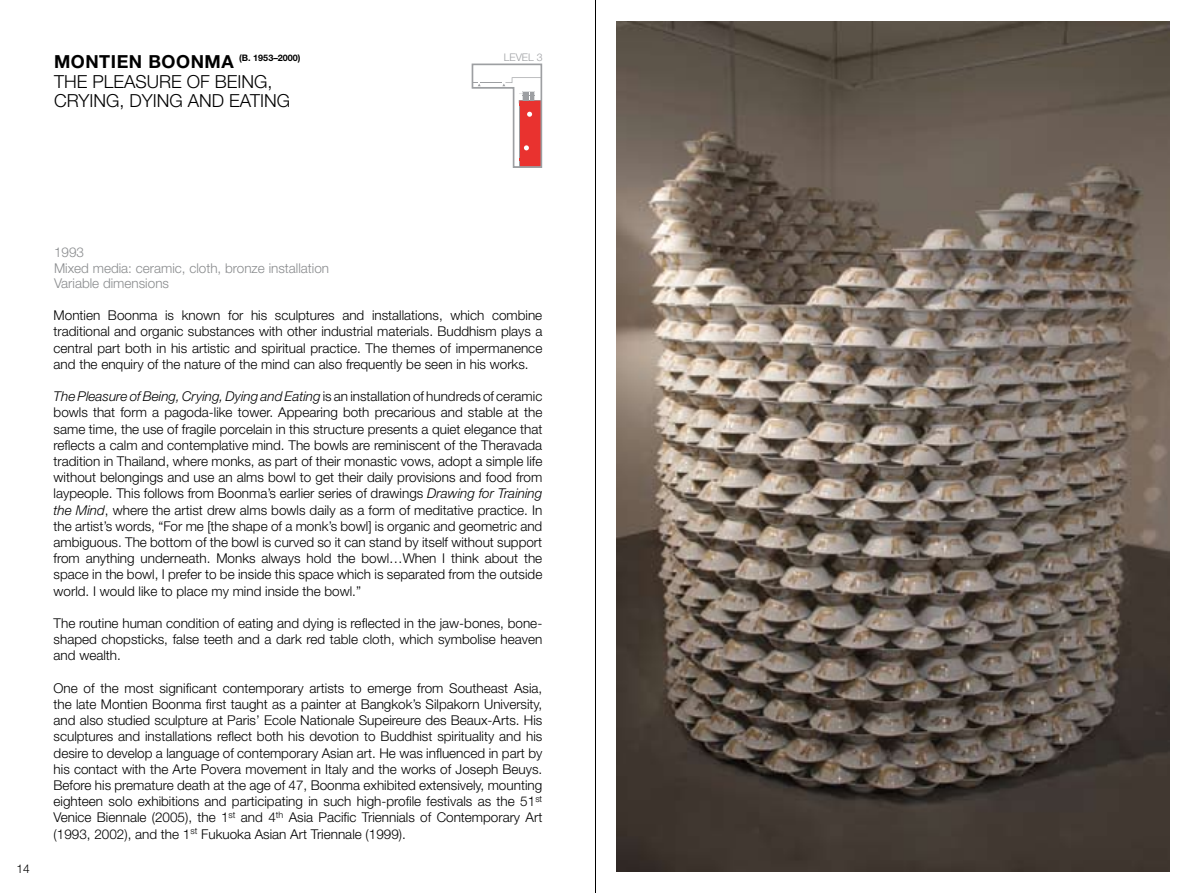
<style>
.page{position:relative;width:1191px;height:893px;background:#fff}
.page>*{position:absolute;margin:0;border:0;box-sizing:border-box;transform-origin:0 0}
.t1{font:300 18px/19.5px "Helvetica Neue";color:#000}
.t2{font:300 13.5px/16.2px "Helvetica Neue";color:#000;text-align:justify}
.t3{font:300 13.5px/15.6px "Helvetica Neue";color:#8a8c8e}
.t4{font:300 12px "Helvetica Neue";color:#000}
.t5{font:300 10.5px "Helvetica Neue";color:#9d9fa2}
.s1{font-weight:700}
.s2{font-style:italic}
</style>
<div class="page">
<hr style="left:595px;top:0;width:1px;height:893px;background:#000">
<img style="left:617px;top:21px;width:552px;height:851px">
<svg style="left:471px;top:64px;width:71px;height:104px"></svg>
<h1 class="t1" style="left:54px;top:52px;width:248px"><span class="s1">MONTIEN BOONMA</span> <sup>(B.</sup> <sup>1953–2000)<br></sup>THE PLEASURE OF BEING,<br>CRYING, DYING AND EATING</h1>
<p class="t5" style="left:504px;top:51px;width:40px">LEVEL 3</p>
<p class="t4" style="left:16px;top:861px;width:15px">14</p>
<p class="t3" style="left:54px;top:244px;width:277px">1993<br>Mixed media: ceramic, cloth, bronze installation<br>Variable dimensions</p>
<p class="t2" style="left:54px;top:307px;width:490px">Montien Boonma is known for his sculptures and installations, which combine traditional and organic substances with other industrial materials. Buddhism plays a central part both in his artistic and spiritual practice. The themes of impermanence and the enquiry of the nature of the mind can also frequently be seen in his works.</p>
<p class="t2" style="left:54px;top:388px;width:490px"><span class="s2">The Pleasure of Being, Crying, Dying and Eating</span> is an installation of hundreds of ceramic bowls that form a pagoda-like tower. Appearing both precarious and stable at the same time, the use of fragile porcelain in this structure presents a quiet elegance that reflects a calm and contemplative mind. The bowls are reminiscent of the Theravada tradition in Thailand, where monks, as part of their monastic vows, adopt a simple life without belongings and use an alms bowl to get their daily provisions and food from laypeople. This follows from Boonma’s earlier series of drawings <span class="s2">Drawing for Training the Mind</span>, where the artist drew alms bowls daily as a form of meditative practice. In the artist’s words, “For me [the shape of a monk’s bowl] is organic and geometric and ambiguous. The bottom of the bowl is curved so it can stand by itself without support from anything underneath. Monks always hold the bowl…When I think about the space in the bowl, I prefer to be inside this space which is separated from the outside world. I would like to place my mind inside the bowl.”</p>
<p class="t2" style="left:54px;top:615px;width:490px">The routine human condition of eating and dying is reflected in the jaw-bones, bone&shy;shaped chopsticks, false teeth and a dark red table cloth, which symbolise heaven and wealth.</p>
<p class="t2" style="left:54px;top:680px;width:490px">One of the most significant contemporary artists to emerge from Southeast Asia, the late Montien Boonma first taught as a painter at Bangkok’s Silpakorn University, and also studied sculpture at Paris’ Ecole Nationale Supeireure des Beaux-Arts. His sculptures and installations reflect both his devotion to Buddhist spirituality and his desire to develop a language of contemporary Asian art. He was influenced in part by his contact with the Arte Povera movement in Italy and the works of Joseph Beuys.<br>Before his premature death at the age of 47, Boonma exhibited extensively, mounting eighteen solo exhibitions and participating in such high-profile festivals as the 51<sup>st </sup>Venice Biennale (2005), the 1<sup>st</sup> and 4<sup>th</sup> Asia Pacific Triennials of Contemporary Art (1993, 2002), and the 1<sup>st</sup> Fukuoka Asian Art Triennale (1999).</p>
</div>
